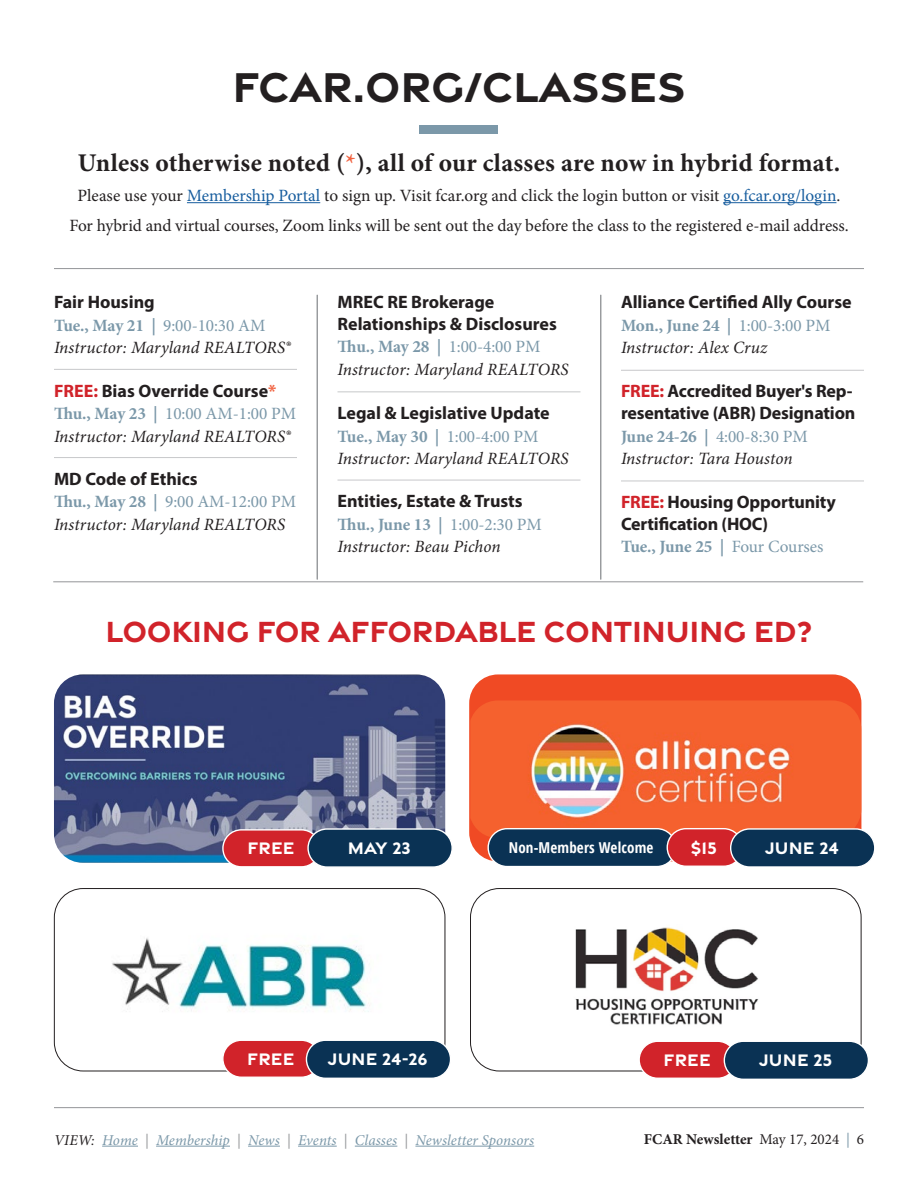
<style>
.page{position:relative;width:918px;height:1188px;background:#fff}
.page>*{position:absolute;margin:0;border:0;box-sizing:border-box;transform-origin:0 0}
.t1{font:700 45px "Gravesend Sans";color:#231f20}
.t2{font:700 31.5px "Gravesend Sans";letter-spacing:-.01em;color:#d1232a}
.t3{font:700 25.5px "Minion Pro";letter-spacing:.01em;color:#231f20}
.t4{font:700 18px/21.6px "Myriad Pro";color:#231f20}
.t5{font:700 18px "Gravesend Sans";letter-spacing:.01em;color:#fff}
.t6{font:italic 17.25px/22.5px "Minion Pro";letter-spacing:.005em;color:#231f20}
.t7{font:17.25px/30px "Minion Pro";letter-spacing:-.005em;color:#231f20;text-align:center}
.t8{font:700 17.25px "Minion Pro";letter-spacing:-.005em;color:#7b98a9}
.t9{font:italic 15px "Minion Pro";letter-spacing:.005em;color:#7b98a9}
.t10{font:700 15px "Minion Pro";color:#231f20}
.t11{font:700 condensed 15px "Open Sans";letter-spacing:.01em;color:#fff}
.s1{color:#f1613f}
.s2{color:#175d9e}
.s3{font-weight:700;font-style:normal;color:#7b98a9}
.s4{font-style:normal;color:#7b98a9}
.s5{color:#d1232a}
.s6{font-weight:400}
.s7{color:#231f20}
.s8{color:#939598}
.s9{font-weight:400;color:#7b98a9}
</style>
<div class="page">
<hr style="left:54px;top:1107px;width:810px;height:1px;background:#939598">
<hr style="left:102px;top:1146px;width:36px;height:1px;background:#7b98a9">
<hr style="left:156px;top:1146px;width:74px;height:1px;background:#7b98a9">
<hr style="left:248px;top:1146px;width:32px;height:1px;background:#7b98a9">
<hr style="left:298px;top:1146px;width:39px;height:1px;background:#7b98a9">
<hr style="left:355px;top:1146px;width:42px;height:1px;background:#7b98a9">
<hr style="left:415px;top:1146px;width:119px;height:1px;background:#7b98a9">
<hr style="left:54px;top:369px;width:243px;height:1px;background:#c7c8ca">
<hr style="left:54px;top:457px;width:243px;height:1px;background:#c7c8ca">
<hr style="left:338px;top:392px;width:242px;height:1px;background:#c7c8ca">
<hr style="left:338px;top:480px;width:242px;height:1px;background:#c7c8ca">
<hr style="left:621px;top:370px;width:243px;height:1px;background:#c7c8ca">
<hr style="left:621px;top:481px;width:243px;height:1px;background:#c7c8ca">
<hr style="left:317px;top:295px;width:1px;height:284px;background:#939598">
<hr style="left:600px;top:295px;width:1px;height:284px;background:#939598">
<hr style="left:187px;top:202px;width:133px;height:1px;background:#175d9e">
<hr style="left:723px;top:202px;width:113px;height:1px;background:#175d9e">
<div style="left:420px;top:126px;width:78px;height:8px;background:#7b98a9"></div>
<hr style="left:54px;top:268px;width:810px;height:1px;background:#939598">
<hr style="left:53px;top:582px;width:810px;height:1px;background:#939598">
<div style="left:469px;top:674px;width:392px;height:187px;background:#f04a24;border-radius:29px"></div>
<img style="left:54px;top:674px;width:391px;height:189px">
<img style="left:575px;top:927px;width:184px;height:98px">
<div style="left:470px;top:888px;width:391px;height:183px;border:1px solid #231f20;border-radius:29px"></div>
<div style="left:54px;top:888px;width:391px;height:183px;border:1px solid #231f20;border-radius:29px"></div>
<img style="left:470px;top:700px;width:391px;height:138px">
<img style="left:112px;top:938px;width:257px;height:74px">
<div style="left:223px;top:1040px;width:97px;height:37px;background:#d1232a;border-radius:18px"></div>
<div style="left:222px;top:1040px;width:99px;height:38px;border:1px solid #fff;border-radius:18px"></div>
<div style="left:488px;top:829px;width:188px;height:38px;background:#0a3254;border-radius:19px"></div>
<div style="left:488px;top:828px;width:189px;height:39px;border:1px solid #fff;border-radius:19px"></div>
<div style="left:639px;top:1041px;width:97px;height:37px;background:#d1232a;border-radius:18px"></div>
<div style="left:638px;top:1041px;width:99px;height:38px;border:1px solid #fff;border-radius:18px"></div>
<div style="left:223px;top:830px;width:97px;height:37px;background:#d1232a;border-radius:18px"></div>
<div style="left:222px;top:829px;width:99px;height:39px;border:1px solid #fff;border-radius:18px"></div>
<div style="left:308px;top:829px;width:144px;height:38px;background:#0a3254;border-radius:19px"></div>
<div style="left:307px;top:828px;width:146px;height:40px;border:1px solid #fff;border-radius:19px"></div>
<div style="left:724px;top:1041px;width:144px;height:38px;background:#0a3254;border-radius:19px"></div>
<div style="left:724px;top:1041px;width:145px;height:39px;border:1px solid #fff;border-radius:19px"></div>
<div style="left:306px;top:1040px;width:145px;height:38px;background:#0a3254;border-radius:19px"></div>
<div style="left:306px;top:1040px;width:145px;height:39px;border:1px solid #fff;border-radius:19px"></div>
<div style="left:667px;top:829px;width:76px;height:37px;background:#d1232a;border-radius:19px"></div>
<div style="left:667px;top:828px;width:76px;height:39px;border:1px solid #fff;border-radius:19px"></div>
<div style="left:731px;top:829px;width:144px;height:38px;background:#0a3254;border-radius:19px"></div>
<div style="left:730px;top:828px;width:145px;height:40px;border:1px solid #fff;border-radius:19px"></div>
<h1 class="t1" style="left:232px;top:57px;width:455px">FCAR.ORG/CLASSES</h1>
<h3 class="t3" style="left:78px;top:145px;width:764px">Unless otherwise noted (<span class="s1">*</span>), all of our classes are now in hybrid format.</h3>
<p class="t7" style="left:69px;top:181px;width:781px">Please use your <span class="s2">Membership Portal</span> to sign up. Visit fcar.org and click the login button or visit <span class="s2">go.fcar.org/login</span>.<br>For hybrid and virtual courses, Zoom links will be sent out the day before the class to the registered e-mail address.</p>
<p class="t4" style="left:54px;top:291px;width:102px">Fair Housing</p>
<p class="t6" style="left:54px;top:314px;width:238px"><span class="s3">Tue., May 21 |</span> <span class="s4">9:00-10:30 AM<br></span>Instructor: Maryland REALTORS®</p>
<p class="t4" style="left:54px;top:379px;width:224px"><span class="s5">FREE:</span> Bias Override Course<span class="s1">*</span></p>
<p class="t6" style="left:54px;top:402px;width:244px"><span class="s3">Thu., May 23 |</span> <span class="s4">10:00 AM-1:00 PM<br></span>Instructor: Maryland REALTORS®</p>
<p class="t4" style="left:54px;top:467px;width:145px">MD Code of Ethics</p>
<p class="t6" style="left:54px;top:490px;width:244px"><span class="s3">Thu., May 28 |</span> <span class="s4">9:00 AM-12:00 PM<br></span>Instructor: Maryland REALTORS</p>
<p class="t4" style="left:338px;top:291px;width:221px">MREC RE Brokerage<br>Relationships &amp; Disclosures</p>
<p class="t6" style="left:338px;top:336px;width:233px"><span class="s3">Thu., May 28 |</span> <span class="s4">1:00-4:00 PM<br></span>Instructor: Maryland REALTORS</p>
<p class="t4" style="left:338px;top:402px;width:214px">Legal &amp; Legislative Update</p>
<p class="t6" style="left:338px;top:425px;width:233px"><span class="s3">Tue., May 30 |</span> <span class="s4">1:00-4:00 PM<br></span>Instructor: Maryland REALTORS</p>
<p class="t4" style="left:338px;top:490px;width:187px">Entities, Estate &amp; Trusts</p>
<p class="t6" style="left:338px;top:513px;width:206px"><span class="s3">Thu., June 13 |</span> <span class="s4">1:00-2:30 PM<br></span>Instructor: Beau Pichon</p>
<p class="t4" style="left:621px;top:291px;width:232px">Alliance Certified Ally Course</p>
<p class="t6" style="left:621px;top:314px;width:211px"><span class="s3">Mon., June 24 |</span> <span class="s4">1:00-3:00 PM<br></span>Instructor: Alex Cruz</p>
<p class="t4" style="left:621px;top:380px;width:236px"><span class="s5">FREE:</span> Accredited Buyer's Rep&shy;resentative (ABR) Designation</p>
<p class="t6" style="left:621px;top:425px;width:188px"><span class="s3">June 24-26 |</span> <span class="s4">4:00-8:30 PM<br></span>Instructor: Tara Houston</p>
<p class="t4" style="left:621px;top:491px;width:216px"><span class="s5">FREE:</span> Housing Opportunity<br>Certification (HOC)</p>
<p class="t8" style="left:621px;top:535px;width:204px">Tue., June 25 | <span class="s6">Four Courses</span></p>
<h2 class="t2" style="left:105px;top:611px;width:709px">LOOKING FOR AFFORDABLE CONTINUING ED?</h2>
<p class="t5" style="left:247px;top:837px;width:49px">FREE</p>
<p class="t5" style="left:348px;top:836px;width:65px">MAY 23</p>
<p class="t11" style="left:509px;top:837px;width:146px">Non-Members Welcome</p>
<p class="t5" style="left:691px;top:836px;width:28px">$15</p>
<p class="t5" style="left:765px;top:836px;width:76px">JUNE 24</p>
<p class="t5" style="left:247px;top:1047px;width:49px">FREE</p>
<p class="t5" style="left:328px;top:1048px;width:102px">JUNE 24-26</p>
<p class="t5" style="left:759px;top:1049px;width:75px">JUNE 25</p>
<p class="t5" style="left:664px;top:1048px;width:49px">FREE</p>
<p class="t9" style="left:54px;top:1130px;width:482px"><span class="s7">VIEW:</span> Home <span class="s8">|</span> Membership <span class="s8">|</span> News <span class="s8">|</span> Events <span class="s8">|</span> Classes <span class="s8">|</span> Newsletter Sponsors</p>
<p class="t10" style="left:644px;top:1128px;width:222px">FCAR Newsletter <span class="s6">May 17, 2024</span> <span class="s9">|</span> <span class="s6">6</span></p>
</div>
